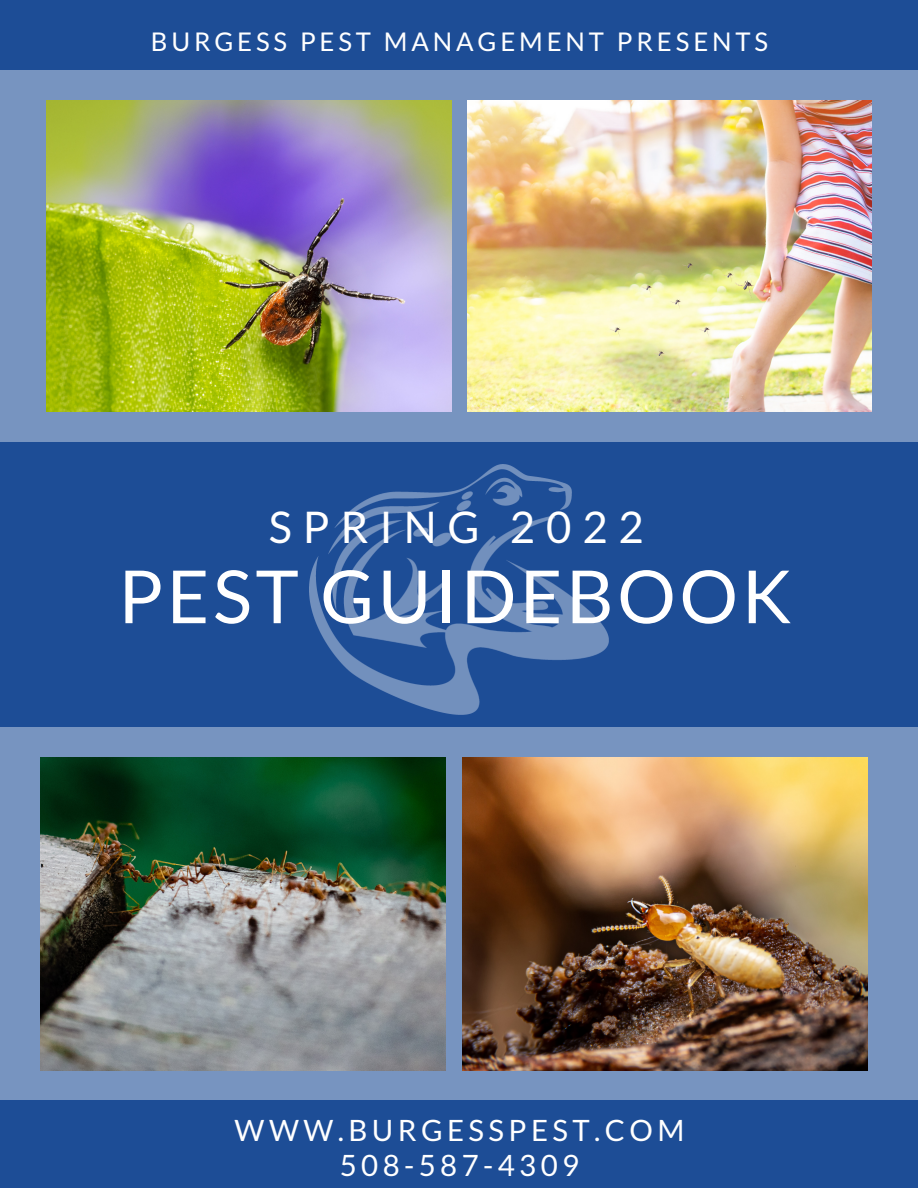
<style>
.page{position:relative;width:918px;height:1188px;background:#1d4d96}
.page>*{position:absolute;margin:0;border:0;box-sizing:border-box;transform-origin:0 0}
.t1{font:73.35px "Lato";letter-spacing:.05em;color:#fff}
.t2{font:43.65px "Lato";letter-spacing:.25em;color:#fff}
.t3{font:29.4px "Lato";letter-spacing:.15em;color:#fff}
.t4{font:25.8px "Lato";letter-spacing:.15em;color:#fff}
</style>
<div class="page">
<div style="left:0;top:71px;width:918px;height:371px;background:#7794c0"></div>
<img style="left:47px;top:101px;width:405px;height:310px">
<img style="left:467px;top:101px;width:404px;height:310px">
<div style="left:0;top:728px;width:918px;height:371px;background:#7794c0"></div>
<img style="left:40px;top:757px;width:405px;height:314px">
<img style="left:462px;top:757px;width:405px;height:314px">
<img style="left:309px;top:465px;width:300px;height:249px">
<p class="t4" style="left:151px;top:25px;width:619px">BURGESS PEST MANAGEMENT PRESENTS</p>
<p class="t2" style="left:269px;top:500px;width:377px">SPRING 2022</p>
<p class="t1" style="left:118px;top:551px;width:675px">PEST GUIDEBOOK</p>
<p class="t3" style="left:235px;top:1112px;width:451px">WWW.BURGESSPEST.COM</p>
<p class="t3" style="left:340px;top:1147px;width:241px">508-587-4309</p>
</div>
